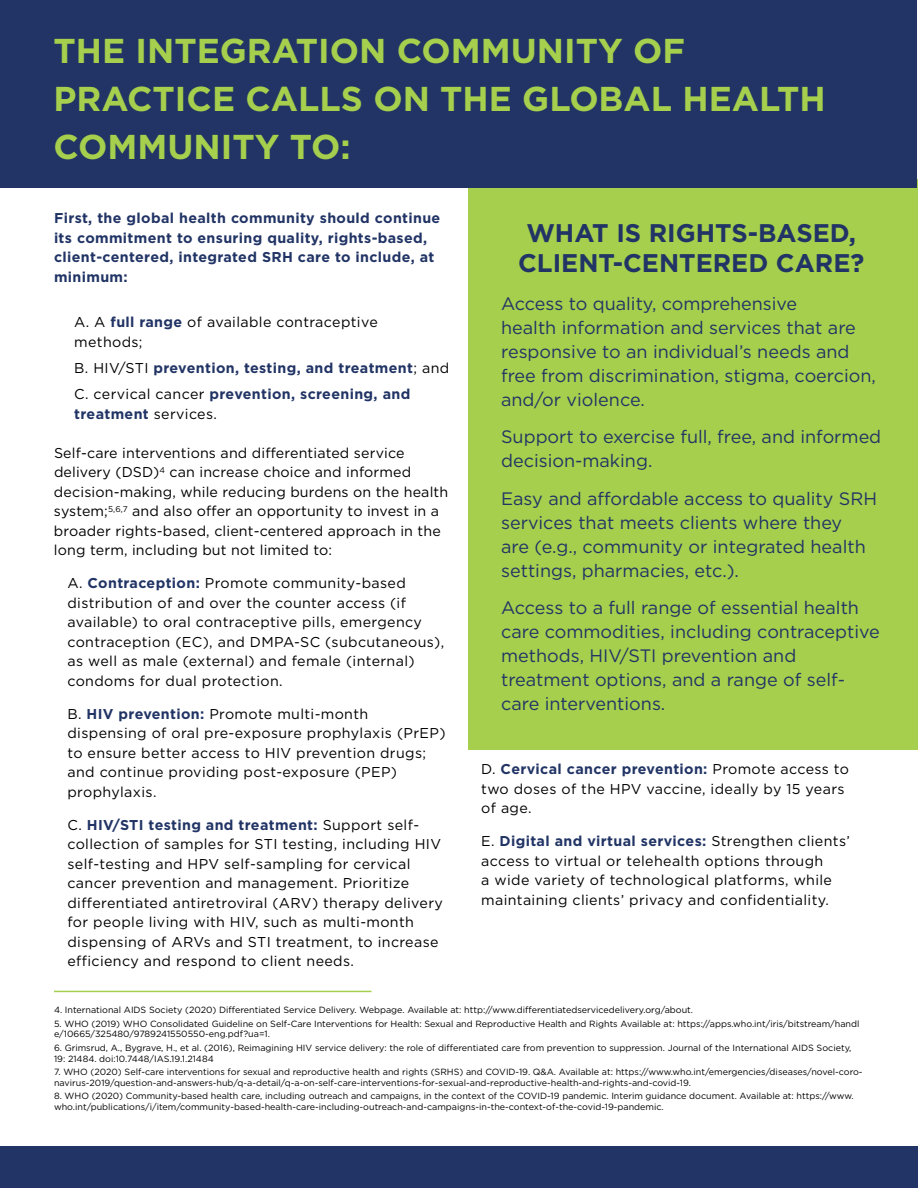
<style>
.page{position:relative;width:918px;height:1188px;background:#fff}
.page>*{position:absolute;margin:0;border:0;box-sizing:border-box;transform-origin:0 0}
.t1{font:700 34.5px/48px "Gotham";color:#a5cf4d}
.t2{font:700 25.5px/30px "Gotham";color:#213465;text-align:center}
.t3{font:18px/24px "Gotham";color:#213465}
.t4{font:14.25px/19.5px "Gotham";letter-spacing:.025em;color:#000}
.t5{font:700 14.25px/19.5px "Gotham";letter-spacing:.025em;color:#213465}
.t6{font:9px/10.8px "Gotham";color:#000}
.s1{font-weight:700;color:#213465}
.s2{font-weight:400;color:#000}
</style>
<div class="page">
<div style="left:0;top:1147px;width:918px;height:41px;background:#213465"></div>
<hr style="left:54px;top:991px;width:318px;height:1px;background:#a5cf4d">
<div style="left:468px;top:179px;width:450px;height:571px;background:#a5cf4c"></div>
<div style="left:0;top:0;width:917px;height:187px;background:#213465"></div>
<h1 class="t1" style="left:53px;top:27px;width:774px">THE INTEGRATION COMMUNITY OF<br>PRACTICE CALLS ON THE GLOBAL HEALTH<br>COMMUNITY TO:</h1>
<p class="t5" style="left:54px;top:208px;width:388px">First, the global health community should continue its commitment to ensuring quality, rights-based, client-centered, integrated SRH care to include, at minimum:</p>
<p class="t4" style="left:74px;top:312px;width:305px">A. A <span class="s1">full range</span> of available contraceptive methods;</p>
<p class="t5" style="left:74px;top:355px;width:377px;line-height:26.2px"><span class="s2">B. HIV/STI</span> prevention, testing, and treatment<span class="s2">; and<br>C. cervical cancer</span> prevention, screening, and</p>
<p class="t5" style="left:74px;top:404px;width:144px">treatment <span class="s2">services.</span></p>
<p class="t4" style="left:54px;top:443px;width:396px">Self-care interventions and differentiated service delivery (DSD)<sup>4</sup> can increase choice and informed decision-making, while reducing burdens on the health system;<sup>5,6,7</sup> and also offer an opportunity to invest in a broader rights-based, client-centered approach in the long term, including but not limited to:</p>
<p class="t4" style="left:67px;top:573px;width:378px">A. <span class="s1">Contraception:</span> Promote community-based distribution of and over the counter access (if available) to oral contraceptive pills, emergency contraception (EC), and DMPA-SC (subcutaneous), as well as male (external) and female (internal) condoms for dual protection.</p>
<p class="t4" style="left:67px;top:704px;width:380px">B. <span class="s1">HIV prevention:</span> Promote multi-month dispensing of oral pre-exposure prophylaxis (PrEP) to ensure better access to HIV prevention drugs; and continue providing post-exposure (PEP) prophylaxis.</p>
<p class="t4" style="left:67px;top:815px;width:377px">C. <span class="s1">HIV/STI testing and treatment:</span> Support self&shy;collection of samples for STI testing, including HIV self-testing and HPV self-sampling for cervical cancer prevention and management. Prioritize differentiated antiretroviral (ARV) therapy delivery for people living with HIV, such as multi-month dispensing of ARVs and STI treatment, to increase efficiency and respond to client needs.</p>
<h2 class="t2" style="left:518px;top:218px;width:348px">WHAT IS RIGHTS-BASED,<br>CLIENT-CENTERED CARE?</h2>
<p class="t3" style="left:501px;top:291px;width:376px">Access to quality, comprehensive<br>health information and services that are responsive to an individual’s needs and free from discrimination, stigma, coercion, and/or violence.</p>
<p class="t3" style="left:501px;top:425px;width:382px">Support to exercise full, free, and informed decision-making.</p>
<p class="t3" style="left:501px;top:486px;width:377px">Easy and affordable access to quality SRH services that meets clients where they<br>are (e.g., community or integrated health settings, pharmacies, etc.).</p>
<p class="t3" style="left:501px;top:596px;width:380px">Access to a full range of essential health care commodities, including contraceptive methods, HIV/STI prevention and treatment options, and a range of self&shy;care interventions.</p>
<p class="t4" style="left:481px;top:759px;width:369px">D. <span class="s1">Cervical cancer prevention:</span> Promote access to two doses of the HPV vaccine, ideally by 15 years of age.</p>
<p class="t4" style="left:481px;top:831px;width:370px">E. <span class="s1">Digital and virtual services:</span> Strengthen clients’ access to virtual or telehealth options through<br>a wide variety of technological platforms, while maintaining clients’ privacy and confidentiality.</p>
<p class="t6" style="left:54px;top:1004px;width:641px">4. International AIDS Society (2020) Differentiated Service Delivery. Webpage. Available at: http://www.differentiatedservicedelivery.org/about.</p>
<p class="t6" style="left:54px;top:1018px;width:807px">5. WHO (2019) WHO Consolidated Guideline on Self-Care Interventions for Health: Sexual and Reproductive Health and Rights Available at: https://apps.who.int/iris/bitstream/handl e/10665/325480/9789241550550-eng.pdf?ua=1.</p>
<p class="t6" style="left:54px;top:1042px;width:799px">6. Grimsrud, A., Bygrave, H., et al. (2016), Reimagining HIV service delivery: the role of differentiated care from prevention to suppression. Journal of the International AIDS Society,<br>19: 21484. doi:10.7448/IAS.19.1.21484</p>
<p class="t6" style="left:54px;top:1066px;width:810px">7. WHO (2020) Self-care interventions for sexual and reproductive health and rights (SRHS) and COVID-19. Q&amp;A. Available at: https://www.who.int/emergencies/diseases/novel-coro&shy;navirus-2019/question-and-answers-hub/q-a-detail/q-a-on-self-care-interventions-for-sexual-and-reproductive-health-and-rights-and-covid-19.</p>
<p class="t6" style="left:54px;top:1091px;width:801px">8. WHO (2020) Community-based health care, including outreach and campaigns, in the context of the COVID-19 pandemic. Interim guidance document. Available at: https://www. who.int/publications/i/item/community-based-health-care-including-outreach-and-campaigns-in-the-context-of-the-covid-19-pandemic.</p>
</div>
